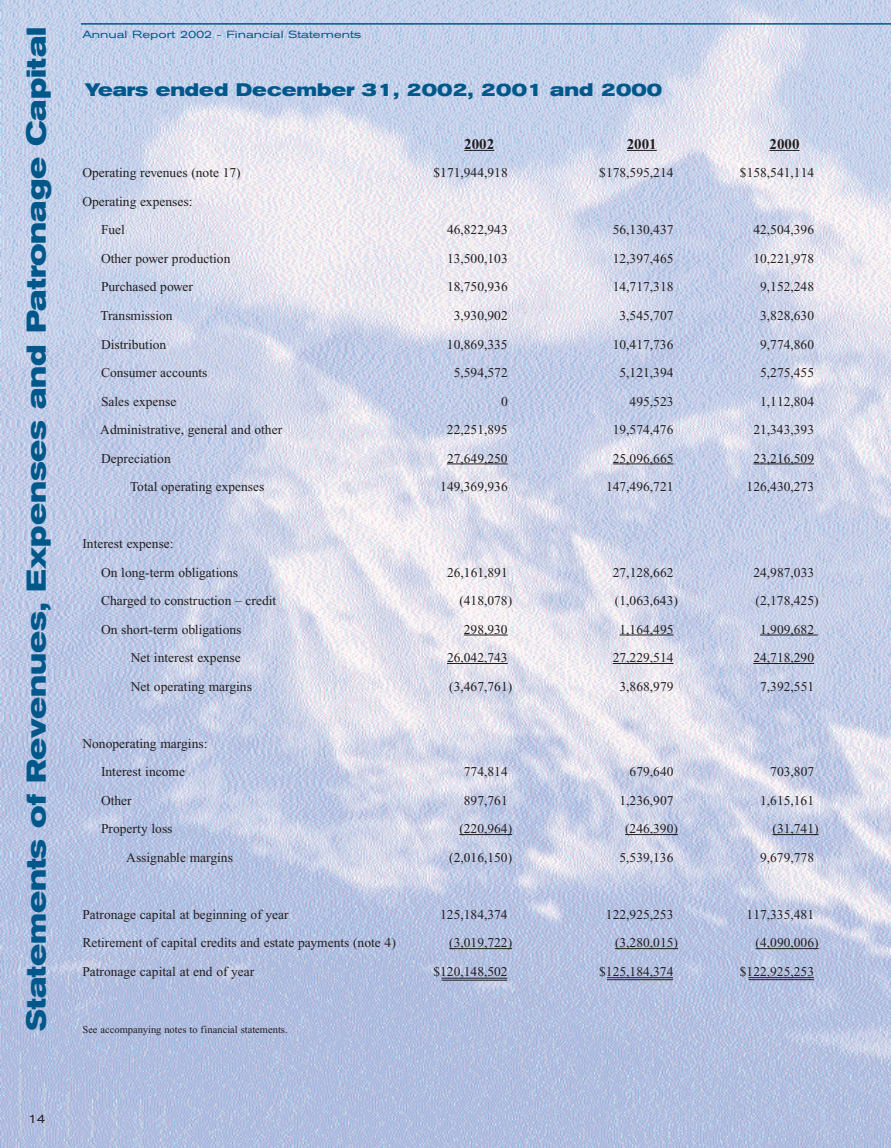
<style>
.page{position:relative;width:891px;height:1148px;background:#fff}
.page>*{position:absolute;margin:0;border:0;box-sizing:border-box;transform-origin:0 0}
.t1{font:700 expanded 27px "Akzidenz Grotesk BE";color:#00588a}
.t2{font:700 expanded 18px "Akzidenz Grotesk BE";color:#00588a}
.t3{font:700 15px "Times New Roman";color:#231f20}
.t4{font:13.5px/28.5px "Times New Roman";color:#231f20}
.t5{font:expanded 12px "Akzidenz Grotesk BE";color:#231f20}
.t6{font:10.5px "Times New Roman";color:#231f20}
.t7{font:expanded 10.35px "Akzidenz Grotesk BE";color:#00588a;scale:1.1 1}
</style>
<div class="page">
<img style="left:0;top:0;width:891px;height:1147px">
<hr style="left:464px;top:150px;width:30px;height:1px;background:#231f20">
<hr style="left:627px;top:150px;width:30px;height:1px;background:#231f20">
<hr style="left:770px;top:150px;width:30px;height:1px;background:#231f20">
<hr style="left:447px;top:463px;width:61px;height:1px;background:#231f20">
<hr style="left:613px;top:463px;width:61px;height:1px;background:#231f20">
<hr style="left:753px;top:463px;width:61px;height:1px;background:#231f20">
<hr style="left:464px;top:634px;width:44px;height:1px;background:#231f20">
<hr style="left:620px;top:634px;width:54px;height:1px;background:#231f20">
<hr style="left:760px;top:634px;width:58px;height:1px;background:#231f20">
<hr style="left:447px;top:663px;width:61px;height:1px;background:#231f20">
<hr style="left:613px;top:663px;width:61px;height:1px;background:#231f20">
<hr style="left:753px;top:663px;width:61px;height:1px;background:#231f20">
<hr style="left:459px;top:834px;width:53px;height:1px;background:#231f20">
<hr style="left:625px;top:834px;width:53px;height:1px;background:#231f20">
<hr style="left:773px;top:834px;width:46px;height:1px;background:#231f20">
<hr style="left:449px;top:948px;width:63px;height:1px;background:#231f20">
<hr style="left:615px;top:948px;width:63px;height:1px;background:#231f20">
<hr style="left:756px;top:948px;width:63px;height:1px;background:#231f20">
<hr style="left:81px;top:23px;width:810px;height:2px;background:#00588a">
<hr style="left:442px;top:977px;width:65px;height:1px;background:#231f20">
<hr style="left:442px;top:979px;width:65px;height:1px;background:#231f20">
<hr style="left:607px;top:977px;width:66px;height:1px;background:#231f20">
<hr style="left:607px;top:979px;width:66px;height:1px;background:#231f20">
<hr style="left:748px;top:977px;width:66px;height:1px;background:#231f20">
<hr style="left:748px;top:979px;width:66px;height:1px;background:#231f20">
<h1 class="t1" style="left:27px;top:1031px;width:1005px;rotate:-90deg">Statements of Revenues, Expenses and Patronage Capital</h1>
<p class="t7" style="left:82px;top:31px;width:255px">Annual Report 2002 - Financial Statements</p>
<h2 class="t2" style="left:85px;top:84px;width:579px">Years ended December 31, 2002, 2001 and 2000</h2>
<p class="t3" style="left:464px;top:139px;width:31px">2002</p>
<p class="t3" style="left:627px;top:139px;width:31px">2001</p>
<p class="t3" style="left:770px;top:139px;width:31px">2000</p>
<p class="t4" style="left:82px;top:160px;width:160px">Operating revenues (note 17)</p>
<p class="t4" style="left:434px;top:160px;width:76px">$171,944,918</p>
<p class="t4" style="left:599px;top:160px;width:76px">$178,595,214</p>
<p class="t4" style="left:740px;top:160px;width:76px">$158,541,114</p>
<p class="t4" style="left:101px;top:188px;width:93px;text-indent:-19px">Operating expenses:<br>Fuel</p>
<p class="t4" style="left:447px;top:217px;width:62px">46,822,943</p>
<p class="t4" style="left:613px;top:217px;width:62px">56,130,437</p>
<p class="t4" style="left:753px;top:217px;width:62px">42,504,396</p>
<p class="t4" style="left:101px;top:245px;width:131px">Other power production</p>
<p class="t4" style="left:447px;top:245px;width:62px">13,500,103</p>
<p class="t4" style="left:613px;top:245px;width:62px">12,397,465</p>
<p class="t4" style="left:753px;top:245px;width:62px">10,221,978</p>
<p class="t4" style="left:101px;top:274px;width:93px">Purchased power</p>
<p class="t4" style="left:447px;top:274px;width:62px">18,750,936</p>
<p class="t4" style="left:613px;top:274px;width:62px">14,717,318</p>
<p class="t4" style="left:760px;top:274px;width:55px">9,152,248</p>
<p class="t4" style="left:100px;top:302px;width:74px">Transmission</p>
<p class="t4" style="left:454px;top:302px;width:55px">3,930,902</p>
<p class="t4" style="left:620px;top:302px;width:55px">3,545,707</p>
<p class="t4" style="left:760px;top:302px;width:55px">3,828,630</p>
<p class="t4" style="left:101px;top:331px;width:67px">Distribution</p>
<p class="t4" style="left:447px;top:331px;width:62px">10,869,335</p>
<p class="t4" style="left:613px;top:331px;width:62px">10,417,736</p>
<p class="t4" style="left:760px;top:331px;width:56px">9,774,860</p>
<p class="t4" style="left:101px;top:359px;width:108px">Consumer accounts</p>
<p class="t4" style="left:454px;top:359px;width:55px">5,594,572</p>
<p class="t4" style="left:620px;top:359px;width:55px">5,121,394</p>
<p class="t4" style="left:760px;top:359px;width:55px">5,275,455</p>
<p class="t4" style="left:101px;top:388px;width:77px">Sales expense</p>
<p class="t4" style="left:501px;top:388px;width:8px">0</p>
<p class="t4" style="left:630px;top:388px;width:45px">495,523</p>
<p class="t4" style="left:760px;top:388px;width:55px">1,112,804</p>
<p class="t4" style="left:100px;top:416px;width:183px">Administrative, general and other</p>
<p class="t4" style="left:447px;top:416px;width:62px">22,251,895</p>
<p class="t4" style="left:613px;top:416px;width:62px">19,574,476</p>
<p class="t4" style="left:753px;top:416px;width:62px">21,343,393</p>
<p class="t4" style="left:101px;top:445px;width:71px">Depreciation</p>
<p class="t4" style="left:447px;top:445px;width:62px">27,649,250</p>
<p class="t4" style="left:613px;top:445px;width:62px">25,096,665</p>
<p class="t4" style="left:753px;top:445px;width:62px">23,216,509</p>
<p class="t4" style="left:130px;top:473px;width:136px">Total operating expenses</p>
<p class="t4" style="left:440px;top:473px;width:69px">149,369,936</p>
<p class="t4" style="left:606px;top:473px;width:69px">147,496,721</p>
<p class="t4" style="left:747px;top:473px;width:69px">126,430,273</p>
<p class="t4" style="left:101px;top:530px;width:139px;text-indent:-19px">Interest expense:<br>On long-term obligations</p>
<p class="t4" style="left:447px;top:559px;width:62px">26,161,891</p>
<p class="t4" style="left:613px;top:559px;width:62px">27,128,662</p>
<p class="t4" style="left:753px;top:559px;width:62px">24,987,033</p>
<p class="t4" style="left:101px;top:587px;width:177px">Charged to construction – credit</p>
<p class="t4" style="left:459px;top:587px;width:54px">(418,078)</p>
<p class="t4" style="left:615px;top:587px;width:64px">(1,063,643)</p>
<p class="t4" style="left:756px;top:587px;width:64px">(2,178,425)</p>
<p class="t4" style="left:101px;top:616px;width:142px">On short-term obligations</p>
<p class="t4" style="left:464px;top:616px;width:45px">298,930</p>
<p class="t4" style="left:620px;top:616px;width:55px">1,164,495</p>
<p class="t4" style="left:760px;top:616px;width:56px">1,909,682</p>
<p class="t4" style="left:131px;top:644px;width:111px">Net interest expense</p>
<p class="t4" style="left:447px;top:644px;width:62px">26,042,743</p>
<p class="t4" style="left:613px;top:644px;width:62px">27,229,514</p>
<p class="t4" style="left:753px;top:644px;width:62px">24,718,290</p>
<p class="t4" style="left:131px;top:673px;width:123px">Net operating margins</p>
<p class="t4" style="left:449px;top:673px;width:64px">(3,467,761)</p>
<p class="t4" style="left:620px;top:673px;width:55px">3,868,979</p>
<p class="t4" style="left:760px;top:673px;width:55px">7,392,551</p>
<p class="t4" style="left:83px;top:730px;width:126px;text-align:center">Nonoperating margins:<br>Interest income</p>
<p class="t4" style="left:464px;top:758px;width:45px">774,814</p>
<p class="t4" style="left:630px;top:758px;width:45px">679,640</p>
<p class="t4" style="left:770px;top:758px;width:45px">703,807</p>
<p class="t4" style="left:101px;top:787px;width:32px">Other</p>
<p class="t4" style="left:464px;top:787px;width:45px">897,761</p>
<p class="t4" style="left:620px;top:787px;width:55px">1,236,907</p>
<p class="t4" style="left:760px;top:787px;width:55px">1,615,161</p>
<p class="t4" style="left:101px;top:815px;width:73px">Property loss</p>
<p class="t4" style="left:459px;top:815px;width:54px">(220,964)</p>
<p class="t4" style="left:625px;top:815px;width:54px">(246,390)</p>
<p class="t4" style="left:773px;top:815px;width:48px">(31,741)</p>
<p class="t4" style="left:126px;top:844px;width:108px">Assignable margins</p>
<p class="t4" style="left:449px;top:844px;width:64px">(2,016,150)</p>
<p class="t4" style="left:619px;top:844px;width:55px">5,539,136</p>
<p class="t4" style="left:760px;top:844px;width:55px">9,679,778</p>
<p class="t4" style="left:82px;top:901px;width:208px">Patronage capital at beginning of year</p>
<p class="t4" style="left:440px;top:901px;width:69px">125,184,374</p>
<p class="t4" style="left:606px;top:901px;width:69px">122,925,253</p>
<p class="t4" style="left:747px;top:901px;width:69px">117,335,481</p>
<p class="t4" style="left:82px;top:929px;width:315px">Retirement of capital credits and estate payments (note 4)</p>
<p class="t4" style="left:449px;top:929px;width:64px">(3,019,722)</p>
<p class="t4" style="left:615px;top:929px;width:64px">(3,280,015)</p>
<p class="t4" style="left:756px;top:929px;width:64px">(4,090,006)</p>
<p class="t4" style="left:82px;top:958px;width:173px">Patronage capital at end of year</p>
<p class="t4" style="left:434px;top:958px;width:76px">$120,148,502</p>
<p class="t4" style="left:599px;top:958px;width:76px">$125,184,374</p>
<p class="t4" style="left:740px;top:958px;width:76px">$122,925,253</p>
<p class="t6" style="left:82px;top:1025px;width:207px">See accompanying notes to financial statements.</p>
<p class="t5" style="left:28px;top:1114px;width:18px">14</p>
</div>
